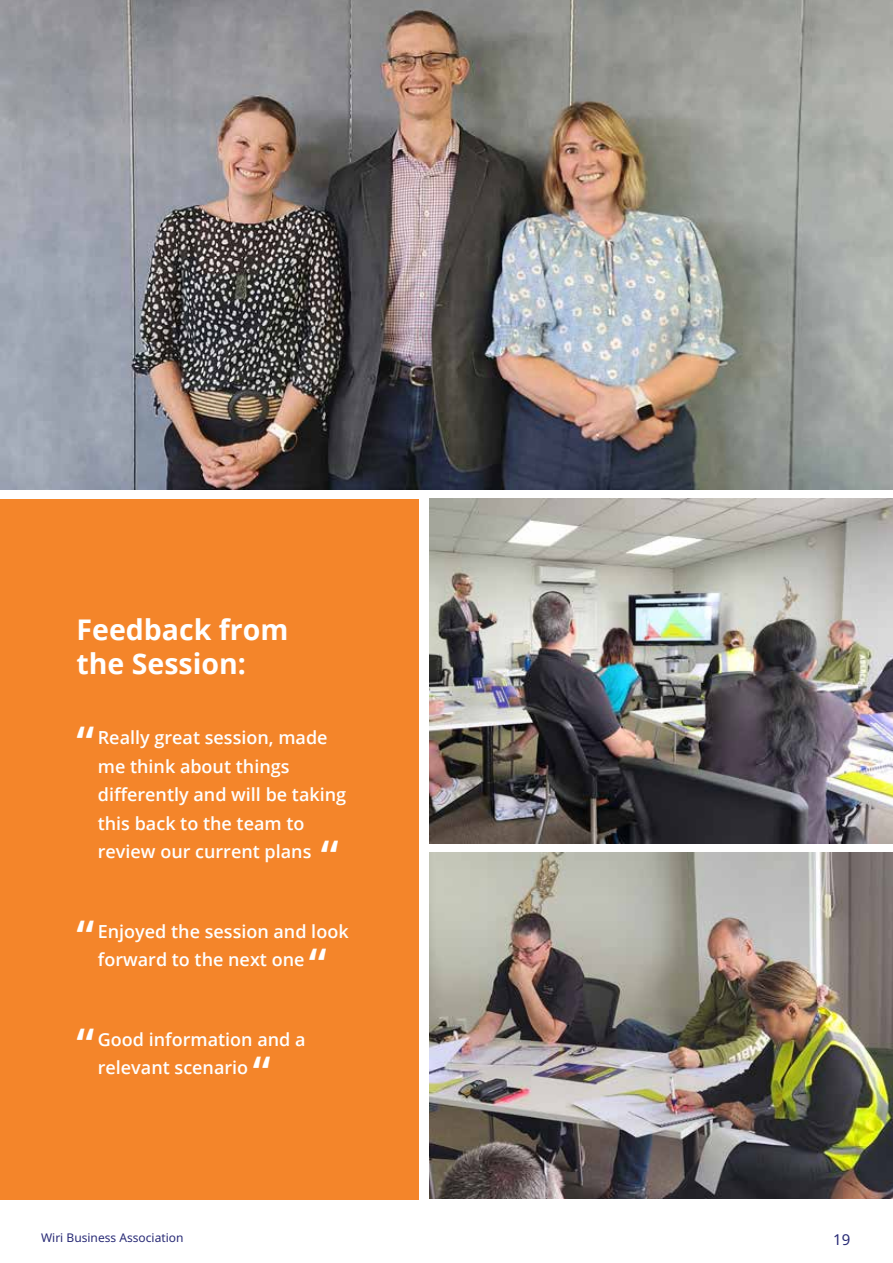
<style>
.page{position:relative;width:893px;height:1263px;background:#fff}
.page>*{position:absolute;margin:0;border:0;box-sizing:border-box;transform-origin:0 0}
.t1{font:600 45px "Open Sans";color:#fff}
.t2{font:700 28.5px/34.2px "Open Sans";color:#fff}
.t3{font:600 18px/28.5px "Open Sans";color:#fff}
.t4{font:15px "Noto Sans";color:#292b76}
.t5{font:12px "Noto Sans";color:#292b76}
</style>
<div class="page">
<img style="left:0;top:0;width:893px;height:490px">
<img style="left:429px;top:498px;width:464px;height:346px">
<img style="left:429px;top:853px;width:464px;height:345px">
<div style="left:0;top:499px;width:418px;height:700px;background:#f4852a"></div>
<h2 class="t2" style="left:77px;top:615px;width:213px">Feedback from the Session:</h2>
<h1 class="t1" style="left:77px;top:725px;width:19px">“</h1>
<p class="t3" style="left:98px;top:725px;width:250px">Really great session, made me think about things differently and will be taking this back to the team to review our current plans</p>
<h1 class="t1" style="left:321px;top:839px;width:19px">“</h1>
<h1 class="t1" style="left:77px;top:918px;width:19px">“</h1>
<p class="t3" style="left:98px;top:919px;width:252px">Enjoyed the session and look forward to the next one</p>
<h1 class="t1" style="left:309px;top:947px;width:19px">“</h1>
<h1 class="t1" style="left:77px;top:1026px;width:19px">“</h1>
<p class="t3" style="left:98px;top:1027px;width:209px">Good information and a relevant scenario</p>
<h1 class="t1" style="left:253px;top:1055px;width:19px">“</h1>
<p class="t5" style="left:41px;top:1231px;width:144px">Wiri Business Association</p>
<p class="t4" style="left:833px;top:1231px;width:19px">19</p>
</div>
